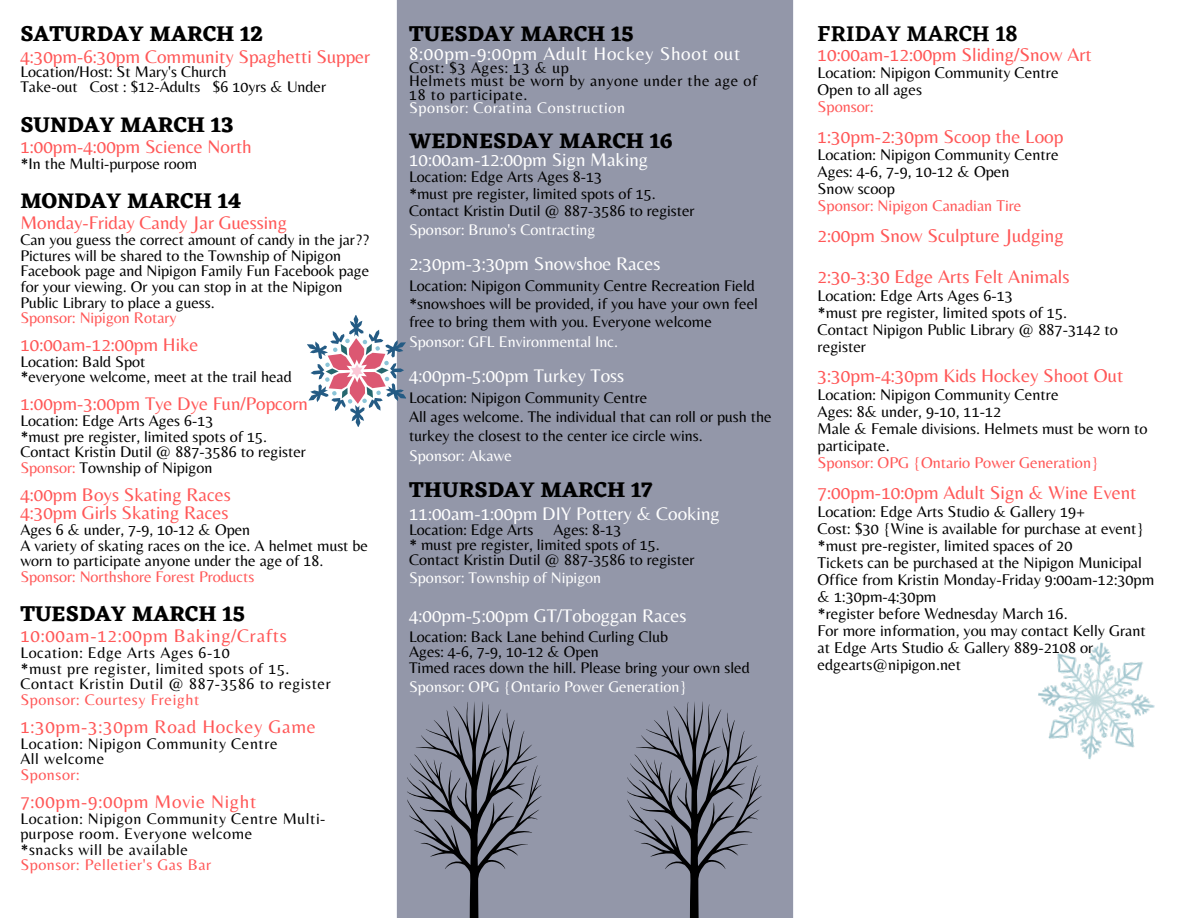
<style>
.page{position:relative;width:1188px;height:918px;background:#fff}
.page>*{position:absolute;margin:0;border:0;box-sizing:border-box;transform-origin:0 0}
.t1{font:600 22.2px "Eczar";color:#000}
.t2{font:700 22.05px "Eczar";color:#000}
.t3{font:19.2px "Belleza";color:#ff5757}
.t4{font:19.05px "Belleza";color:#ff5757}
.t5{font:19.05px "Belleza";color:#fff}
.t6{font:19.05px "Belleza";letter-spacing:.035em;color:#ff5757}
.t7{font:19.05px "Belleza";letter-spacing:.035em;color:#fff}
.t8{font:16.2px/17px "Belleza";color:#000}
.t9{font:16.2px "Belleza";color:#ff5757}
.t10{font:16.05px/15.6px "Belleza";color:#000}
.t11{font:16.05px/15.6px "Belleza";letter-spacing:.035em;color:#000}
.t12{font:16.05px "Belleza";color:#fff}
.t13{font:16.05px "Belleza";letter-spacing:.035em;color:#ff5757}
.t14{font:16.05px "Belleza";color:#ff5757}
.t15{font:16.05px "Belleza";letter-spacing:.035em;color:#fff}
.s1{color:#ff5757}
</style>
<div class="page">
<div style="left:397px;top:0;width:396px;height:918px;background:#9397a9"></div>
<svg style="left:307px;top:305px;width:99px;height:132px"></svg>
<img style="left:1038px;top:642px;width:117px;height:117px">
<svg style="left:407px;top:701px;width:135px;height:217px"></svg>
<svg style="left:627px;top:701px;width:135px;height:217px"></svg>
<p class="t2" style="left:20px;top:20px;width:245px">SATURDAY MARCH 12</p>
<p class="t4" style="left:20px;top:45px;width:351px">4:30pm-6:30pm Community Spaghetti Supper</p>
<p class="t10" style="left:20px;top:63px;width:208px">Location/Host: St Mary's Church</p>
<p class="t10" style="left:20px;top:79px;width:307px">Take-out Cost : $12-Adults $6 10yrs &amp; Under</p>
<p class="t2" style="left:20px;top:111px;width:215px">SUNDAY MARCH 13</p>
<p class="t4" style="left:20px;top:135px;width:233px">1:00pm-4:00pm Science North</p>
<p class="t10" style="left:20px;top:155px;width:179px">*In the Multi-purpose room</p>
<p class="t2" style="left:20px;top:188px;width:223px">MONDAY MARCH 14</p>
<p class="t4" style="left:20px;top:211px;width:268px">Monday-Friday Candy Jar Guessing</p>
<p class="t10" style="left:20px;top:232px;width:350px">Can you guess the correct amount of candy in the jar??<br>Pictures will be shared to the Township of Nipigon<br>Facebook page and Nipigon Family Fun Facebook page</p>
<p class="t10" style="left:20px;top:278px;width:324px">for your viewing. Or you can stop in at the Nipigon<br>Public Library to place a guess.</p>
<p class="t14" style="left:20px;top:308px;width:158px">Sponsor: Nipigon Rotary</p>
<p class="t4" style="left:20px;top:333px;width:180px">10:00am-12:00pm Hike</p>
<p class="t10" style="left:20px;top:353px;width:127px">Location: Bald Spot</p>
<p class="t10" style="left:20px;top:369px;width:273px">*everyone welcome, meet at the trail head</p>
<p class="t4" style="left:20px;top:392px;width:289px">1:00pm-3:00pm Tye Dye Fun/Popcorn</p>
<p class="t10" style="left:20px;top:413px;width:195px">Location: Edge Arts Ages 6-13</p>
<p class="t10" style="left:20px;top:428px;width:248px">*must pre register, limited spots of 15.</p>
<p class="t10" style="left:20px;top:444px;width:287px">Contact Kristin Dutil @ 887-3586 to register</p>
<p class="t10" style="left:20px;top:460px;width:194px"><span class="s1">Sponsor:</span> Township of Nipigon</p>
<p class="t4" style="left:20px;top:483px;width:212px">4:00pm Boys Skating Races</p>
<p class="t4" style="left:20px;top:501px;width:210px">4:30pm Girls Skating Races</p>
<p class="t10" style="left:20px;top:522px;width:231px">Ages 6 &amp; under, 7-9, 10-12 &amp; Open</p>
<p class="t10" style="left:20px;top:537px;width:349px">A variety of skating races on the ice. A helmet must be worn to participate anyone under the age of 18.</p>
<p class="t14" style="left:20px;top:567px;width:236px">Sponsor: Northshore Forest Products</p>
<p class="t2" style="left:20px;top:601px;width:226px">TUESDAY MARCH 15</p>
<p class="t6" style="left:20px;top:624px;width:268px">10:00am-12:00pm Baking/Crafts</p>
<p class="t11" style="left:20px;top:645px;width:211px">Location: Edge Arts Ages 6-10</p>
<p class="t11" style="left:20px;top:660px;width:271px">*must pre register, limited spots of 15.</p>
<p class="t11" style="left:20px;top:676px;width:312px">Contact Kristin Dutil @ 887-3586 to register</p>
<p class="t13" style="left:20px;top:690px;width:181px">Sponsor: Courtesy Freight</p>
<p class="t6" style="left:20px;top:715px;width:297px">1:30pm-3:30pm Road Hockey Game</p>
<p class="t11" style="left:20px;top:735px;width:259px">Location: Nipigon Community Centre</p>
<p class="t11" style="left:20px;top:751px;width:85px">All welcome</p>
<p class="t13" style="left:20px;top:765px;width:61px">Sponsor:</p>
<p class="t6" style="left:20px;top:790px;width:238px">7:00pm-9:00pm Movie Night</p>
<p class="t11" style="left:20px;top:810px;width:307px">Location: Nipigon Community Centre Multi&shy;purpose room. Everyone welcome</p>
<p class="t11" style="left:20px;top:841px;width:169px">*snacks will be available</p>
<p class="t13" style="left:20px;top:856px;width:193px">Sponsor: Pelletier's Gas Bar</p>
<p class="t2" style="left:409px;top:20px;width:226px">TUESDAY MARCH 15</p>
<p class="t7" style="left:409px;top:42px;width:333px">8:00pm-9:00pm Adult Hockey Shoot out</p>
<p class="t11" style="left:409px;top:60px;width:161px">Cost: $3 Ages: 13 &amp; up</p>
<p class="t11" style="left:409px;top:73px;width:350px">Helmets must be worn by anyone under the age of</p>
<p class="t11" style="left:409px;top:86px;width:120px">18 to participate.</p>
<p class="t15" style="left:409px;top:98px;width:218px">Sponsor: Coratina Construction</p>
<p class="t2" style="left:409px;top:127px;width:265px">WEDNESDAY MARCH 16</p>
<p class="t5" style="left:409px;top:149px;width:241px">10:00am-12:00pm Sign Making</p>
<p class="t10" style="left:409px;top:168px;width:195px">Location: Edge Arts Ages 8-13</p>
<p class="t10" style="left:409px;top:185px;width:248px">*must pre register, limited spots of 15.</p>
<p class="t10" style="left:409px;top:202px;width:287px">Contact Kristin Dutil @ 887-3586 to register</p>
<p class="t12" style="left:409px;top:220px;width:188px">Sponsor: Bruno's Contracting</p>
<p class="t5" style="left:409px;top:252px;width:253px">2:30pm-3:30pm Snowshoe Races</p>
<p class="t10" style="left:409px;top:278px;width:347px">Location: Nipigon Community Centre Recreation Field</p>
<p class="t10" style="left:409px;top:294px;width:350px;line-height:18.1px">*snowshoes will be provided, if you have your own feel free to bring them with you. Everyone welcome</p>
<p class="t12" style="left:409px;top:332px;width:211px">Sponsor: GFL Environmental Inc.</p>
<p class="t5" style="left:409px;top:365px;width:217px">4:00pm-5:00pm Turkey Toss</p>
<p class="t10" style="left:409px;top:390px;width:240px">Location: Nipigon Community Centre</p>
<p class="t10" style="left:409px;top:407px;width:364px;line-height:18.8px">All ages welcome. The individual that can roll or push the turkey the closest to the center ice circle wins.</p>
<p class="t12" style="left:409px;top:446px;width:104px">Sponsor: Akawe</p>
<p class="t2" style="left:409px;top:477px;width:245px">THURSDAY MARCH 17</p>
<p class="t5" style="left:409px;top:502px;width:312px">11:00am-1:00pm DIY Pottery &amp; Cooking</p>
<p class="t10" style="left:409px;top:522px;width:214px">Location: Edge Arts Ages: 8-13</p>
<p class="t10" style="left:409px;top:536px;width:252px">* must pre register, limited spots of 15.</p>
<p class="t10" style="left:409px;top:551px;width:287px">Contact Kristin Dutil @ 887-3586 to register</p>
<p class="t12" style="left:409px;top:568px;width:194px">Sponsor: Township of Nipigon</p>
<p class="t5" style="left:409px;top:604px;width:279px">4:00pm-5:00pm GT/Toboggan Races</p>
<p class="t10" style="left:409px;top:628px;width:260px">Location: Back Lane behind Curling Club</p>
<p class="t10" style="left:409px;top:644px;width:191px">Ages: 4-6, 7-9, 10-12 &amp; Open</p>
<p class="t10" style="left:409px;top:660px;width:342px">Timed races down the hill. Please bring your own sled</p>
<p class="t12" style="left:409px;top:677px;width:280px">Sponsor: OPG {Ontario Power Generation}</p>
<p class="t1" style="left:818px;top:20px;width:201px">FRIDAY MARCH 18</p>
<p class="t3" style="left:818px;top:43px;width:276px">10:00am-12:00pm Sliding/Snow Art</p>
<p class="t8" style="left:818px;top:64px;width:243px">Location: Nipigon Community Centre</p>
<p class="t8" style="left:818px;top:81px;width:106px">Open to all ages</p>
<p class="t9" style="left:818px;top:97px;width:57px">Sponsor:</p>
<p class="t3" style="left:818px;top:125px;width:247px">1:30pm-2:30pm Scoop the Loop</p>
<p class="t8" style="left:818px;top:146px;width:243px">Location: Nipigon Community Centre</p>
<p class="t8" style="left:818px;top:163px;width:194px">Ages: 4-6, 7-9, 10-12 &amp; Open</p>
<p class="t8" style="left:818px;top:180px;width:79px">Snow scoop</p>
<p class="t9" style="left:818px;top:196px;width:205px">Sponsor: Nipigon Canadian Tire</p>
<p class="t3" style="left:818px;top:224px;width:248px">2:00pm Snow Sculpture Judging</p>
<p class="t3" style="left:818px;top:265px;width:253px">2:30-3:30 Edge Arts Felt Animals</p>
<p class="t8" style="left:818px;top:286px;width:197px">Location: Edge Arts Ages 6-13</p>
<p class="t8" style="left:818px;top:303px;width:251px">*must pre register, limited spots of 15.</p>
<p class="t8" style="left:818px;top:320px;width:302px">Contact Nipigon Public Library @ 887-3142 to register</p>
<p class="t3" style="left:818px;top:364px;width:307px">3:30pm-4:30pm Kids Hockey Shoot Out</p>
<p class="t8" style="left:818px;top:386px;width:243px">Location: Nipigon Community Centre</p>
<p class="t8" style="left:818px;top:403px;width:185px">Ages: 8&amp; under, 9-10, 11-12</p>
<p class="t8" style="left:818px;top:420px;width:332px">Male &amp; Female divisions. Helmets must be worn to participate.</p>
<p class="t9" style="left:818px;top:453px;width:283px">Sponsor: OPG {Ontario Power Generation}</p>
<p class="t3" style="left:818px;top:481px;width:321px">7:00pm-10:0pm Adult Sign &amp; Wine Event</p>
<p class="t8" style="left:818px;top:502px;width:269px">Location: Edge Arts Studio &amp; Gallery 19+</p>
<p class="t8" style="left:818px;top:519px;width:328px">Cost: $30 {Wine is available for purchase at event}</p>
<p class="t8" style="left:818px;top:536px;width:256px">*must pre-register, limited spaces of 20</p>
<p class="t8" style="left:818px;top:553px;width:338px">Tickets can be purchased at the Nipigon Municipal<br>Office from Kristin Monday-Friday 9:00am-12:30pm &amp; 1:30pm-4:30pm</p>
<p class="t8" style="left:818px;top:604px;width:252px">*register before Wednesday March 16.</p>
<p class="t8" style="left:818px;top:621px;width:330px">For more information, you may contact Kelly Grant at Edge Arts Studio &amp; Gallery 889-2108 or edgearts@nipigon.net</p>
</div>
